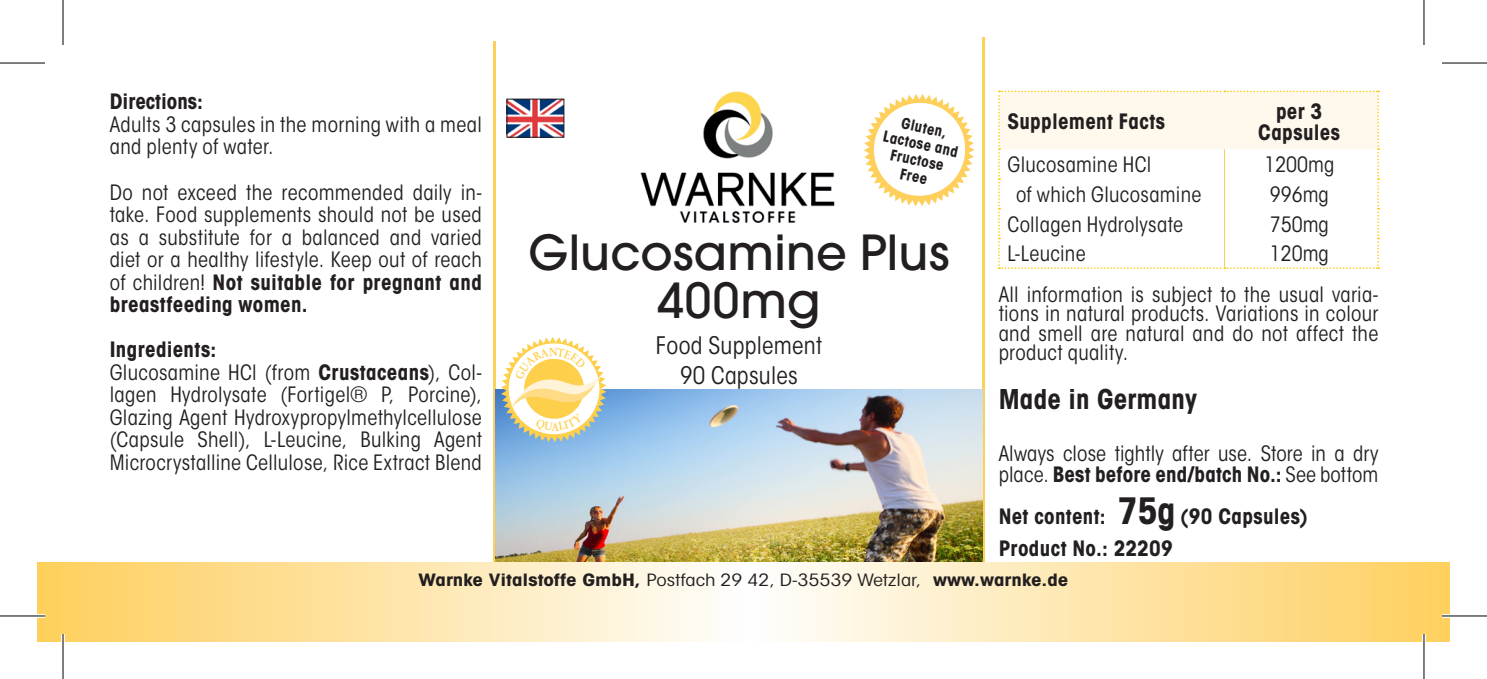
<style>
.page{position:relative;width:1487px;height:679px;background:#fff}
.page>*{position:absolute;margin:0;border:0;box-sizing:border-box;transform-origin:0 0}
.t1{font:500 48px "Avant Garde";letter-spacing:.005em;color:#231f20}
.t2{font:700 27px "ITC Avant Garde Got Cd";letter-spacing:.01em;color:#231f20}
.t3{font:24px "ITC Avant Garde Got Cd Boo";letter-spacing:.01em;color:#231f20}
.t4{font:21px/22.5px "ITC Avant Garde Got Cd Boo";letter-spacing:.015em;color:#231f20;text-align:justify}
.t5{font:700 21px "ITC Avant Garde Got Cd";letter-spacing:.015em;color:#231f20}
.t6{font:700 16.8px "ITC Avant Garde Got Cd";color:#231f20;scale:1.25 1}
.t7{font:700 15px/16.5px "ITC Avant Garde Got Cd";color:#231f20;text-align:center}
.s1{font-family:"ITC Avant Garde Got Cd";font-weight:700}
.s2{font-size:36px}
.s3{font-family:"ITC Avant Garde Got Cd Boo";font-weight:400}
</style>
<div class="page">
<hr style="left:982px;top:37px;width:2px;height:570px;background:#fed05b">
<hr style="left:493px;top:42px;width:2px;height:561px;background:#fed05b">
<img style="left:640px;top:91px;width:195px;height:132px">
<img style="left:495px;top:390px;width:487px;height:172px">
<svg style="left:37px;top:562px;width:1412px;height:79px"></svg>
<img style="left:509px;top:101px;width:53px;height:34px">
<div style="left:507px;top:99px;width:57px;height:38px;border:1px solid #231f20"></div>
<svg style="left:864px;top:94px;width:110px;height:112px"></svg>
<div style="left:874px;top:103px;width:91px;height:93px;background:#fff;border-radius:50%"></div>
<svg style="left:998px;top:91px;width:381px;height:178px"></svg>
<svg style="left:0;top:614px;width:45px;height:4px"></svg>
<svg style="left:1442px;top:614px;width:45px;height:4px"></svg>
<svg style="left:61px;top:634px;width:4px;height:8px"></svg>
<svg style="left:1424px;top:0;width:1px;height:45px"></svg>
<svg style="left:1422px;top:634px;width:4px;height:45px"></svg>
<hr style="left:0;top:62px;width:45px;height:2px;background:#000">
<hr style="left:1442px;top:62px;width:45px;height:2px;background:#000">
<hr style="left:0;top:615px;width:45px;height:1px;background:#000">
<hr style="left:1442px;top:615px;width:45px;height:1px;background:#000">
<hr style="left:62px;top:0;width:2px;height:45px;background:#000">
<hr style="left:62px;top:634px;width:2px;height:45px;background:#000">
<hr style="left:1423px;top:0;width:1px;height:45px;background:#000">
<hr style="left:1423px;top:634px;width:1px;height:45px;background:#000">
<svg style="left:501px;top:337px;width:105px;height:105px"></svg>
<p class="t5" style="left:110px;top:88px;width:95px">Directions:</p>
<p class="t4" style="left:110px;top:113px;width:373px">Adults 3 capsules in the morning with a meal and plenty of water.</p>
<p class="t4" style="left:110px;top:181px;width:374px">Do not exceed the recommended daily in&shy;take. Food supplements should not be used as a substitute for a balanced and varied diet or a healthy lifestyle. Keep out of reach of children! <span class="s1">Not suitable for pregnant and breastfeeding women.</span></p>
<p class="t5" style="left:110px;top:336px;width:108px">Ingredients:</p>
<p class="t4" style="left:110px;top:361px;width:374px">Glucosamine HCl (from <span class="s1">Crustaceans</span>), Col&shy;lagen Hydrolysate (Fortigel® P, Porcine), Glazing Agent Hydroxypropylmethylcellulose (Capsule Shell), L-Leucine, Bulking Agent Microcrystalline Cellulose, Rice Extract Blend</p>
<p class="t7" style="left:903px;top:115px;width:47px;rotate:12deg">Gluten,</p>
<p class="t7" style="left:885px;top:128px;width:78px;rotate:12deg">Lactose and<br>Fructose</p>
<p class="t7" style="left:902px;top:165px;width:29px;rotate:12deg">Free</p>
<p class="t1" style="left:528px;top:223px;width:422px">Glucosamine Plus</p>
<p class="t1" style="left:657px;top:271px;width:165px">400mg</p>
<p class="t3" style="left:656px;top:331px;width:168px">Food Supplement</p>
<p class="t3" style="left:680px;top:361px;width:119px">90 Capsules</p>
<p class="t5" style="left:1007px;top:108px;width:159px">Supplement Facts</p>
<p class="t5" style="left:1276px;top:97px;width:48px">per 3</p>
<p class="t5" style="left:1258px;top:118px;width:83px">Capsules</p>
<p class="t4" style="left:1007px;top:154px;width:145px">Glucosamine HCl</p>
<p class="t4" style="left:1264px;top:154px;width:71px">1200mg</p>
<p class="t4" style="left:1016px;top:183px;width:187px">of which Glucosamine</p>
<p class="t4" style="left:1270px;top:183px;width:60px">996mg</p>
<p class="t4" style="left:1007px;top:213px;width:177px">Collagen Hydrolysate</p>
<p class="t4" style="left:1270px;top:213px;width:60px">750mg</p>
<p class="t4" style="left:1007px;top:242px;width:80px">L-Leucine</p>
<p class="t4" style="left:1270px;top:242px;width:60px">120mg</p>
<p class="t4" style="left:998px;top:284px;width:381px;line-height:19.5px">All information is subject to the usual varia&shy;tions in natural products. Variations in colour and smell are natural and do not affect the product quality.</p>
<p class="t2" style="left:998px;top:382px;width:200px">Made in Germany</p>
<p class="t4" style="left:998px;top:443px;width:381px;line-height:21px">Always close tightly after use. Store in a dry place. <span class="s1">Best before end/batch No.:</span> See bottom</p>
<p class="t5" style="left:998px;top:503px;width:310px">Net content: <span class="s2">75g</span> (90 Capsules)</p>
<p class="t5" style="left:998px;top:535px;width:176px">Product No.: 22209</p>
<p class="t6" style="left:418px;top:569px;width:521px">Warnke Vitalstoffe GmbH, <span class="s3">Postfach 29 42, D-35539 Wetzlar,</span> www.warnke.de</p>
</div>
